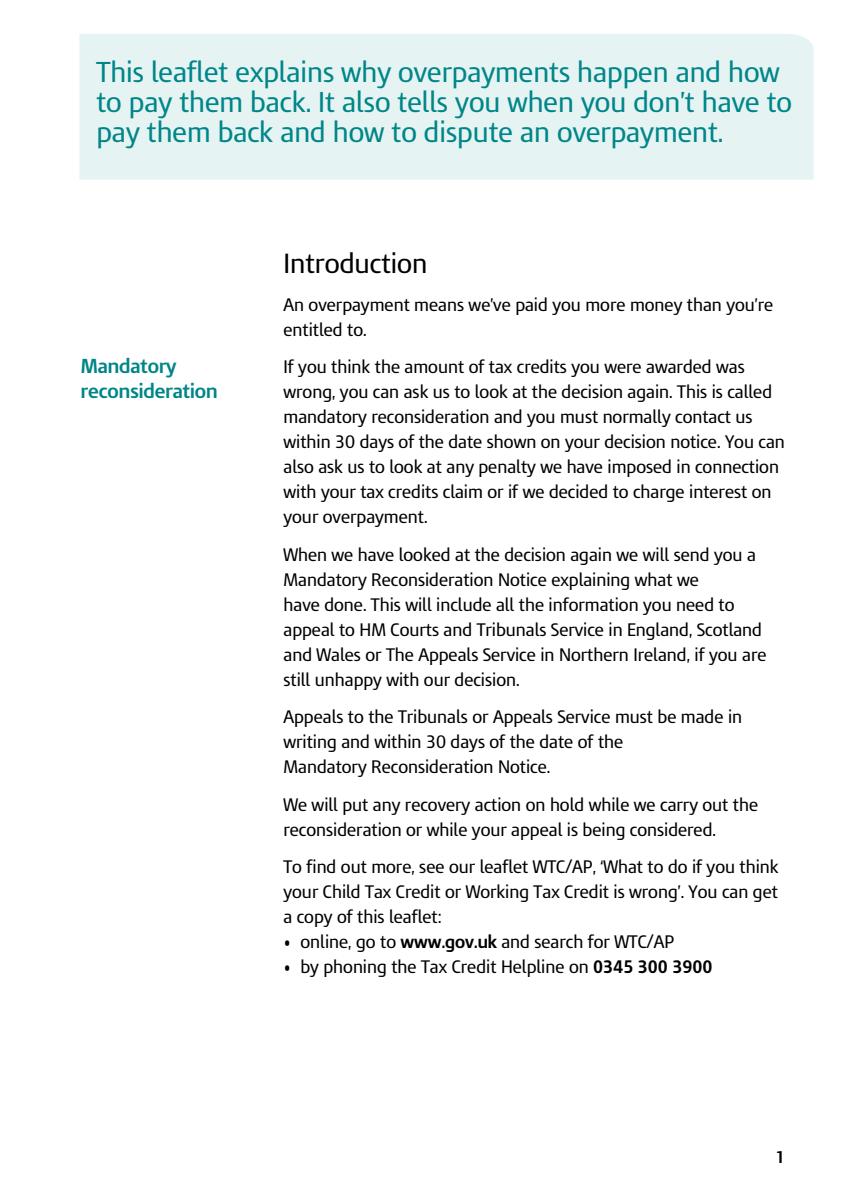
<style>
.page{position:relative;width:842px;height:1191px;background:#fff}
.page>*{position:absolute;margin:0;border:0;box-sizing:border-box;transform-origin:0 0}
.t1{font:27px/30px "IR Modena";color:#008688}
.t2{font:26px "IR Modena";color:#000}
.t3{font:700 19px/25px "IR Modena";color:#008688}
.t4{font:17px/25px "IR Modena";color:#000}
.t5{font:700 16px "IR Modena";color:#000}
.s1{font-weight:700}
</style>
<div class="page">
<div style="left:79px;top:34px;width:735px;height:146px;background:#e6f3f3"></div>
<div style="left:96px;top:62px;width:706px;height:95px;background:#e6f3f3"></div>
<h1 class="t1" style="left:96px;top:58px;width:697px">This leaflet explains why overpayments happen and how to pay them back. It also tells you when you don’t have to pay them back and how to dispute an overpayment.</h1>
<p class="t3" style="left:81px;top:354px;width:138px">Mandatory reconsideration</p>
<h2 class="t2" style="left:283px;top:248px;width:145px">Introduction</h2>
<p class="t4" style="left:283px;top:292px;width:491px">An overpayment means we’ve paid you more money than you’re entitled to.</p>
<p class="t4" style="left:283px;top:354px;width:503px">If you think the amount of tax credits you were awarded was wrong, you can ask us to look at the decision again. This is called mandatory reconsideration and you must normally contact us within 30 days of the date shown on your decision notice. You can also ask us to look at any penalty we have imposed in connection with your tax credits claim or if we decided to charge interest on your overpayment.</p>
<p class="t4" style="left:283px;top:542px;width:484px">When we have looked at the decision again we will send you a Mandatory Reconsideration Notice explaining what we<br>have done. This will include all the information you need to appeal to HM Courts and Tribunals Service in England, Scotland and Wales or The Appeals Service in Northern Ireland, if you are still unhappy with our decision.</p>
<p class="t4" style="left:283px;top:704px;width:460px">Appeals to the Tribunals or Appeals Service must be made in writing and within 30 days of the date of the<br>Mandatory Reconsideration Notice.</p>
<p class="t4" style="left:283px;top:792px;width:476px">We will put any recovery action on hold while we carry out the reconsideration or while your appeal is being considered.</p>
<p class="t4" style="left:283px;top:854px;width:497px;text-align:justify">To find out more, see our leaflet WTC/AP, ‘What to do if you think your Child Tax Credit or Working Tax Credit is wrong’. You can get a copy of this leaflet:</p>
<p class="t4" style="left:283px;top:929px;width:392px">• online, go to <span class="s1">www.gov.uk</span> and search for WTC/AP</p>
<p class="t4" style="left:283px;top:954px;width:431px">• by phoning the Tax Credit Helpline on <span class="s1">0345 300 3900</span></p>
<p class="t5" style="left:776px;top:1147px;width:11px">1</p>
</div>
